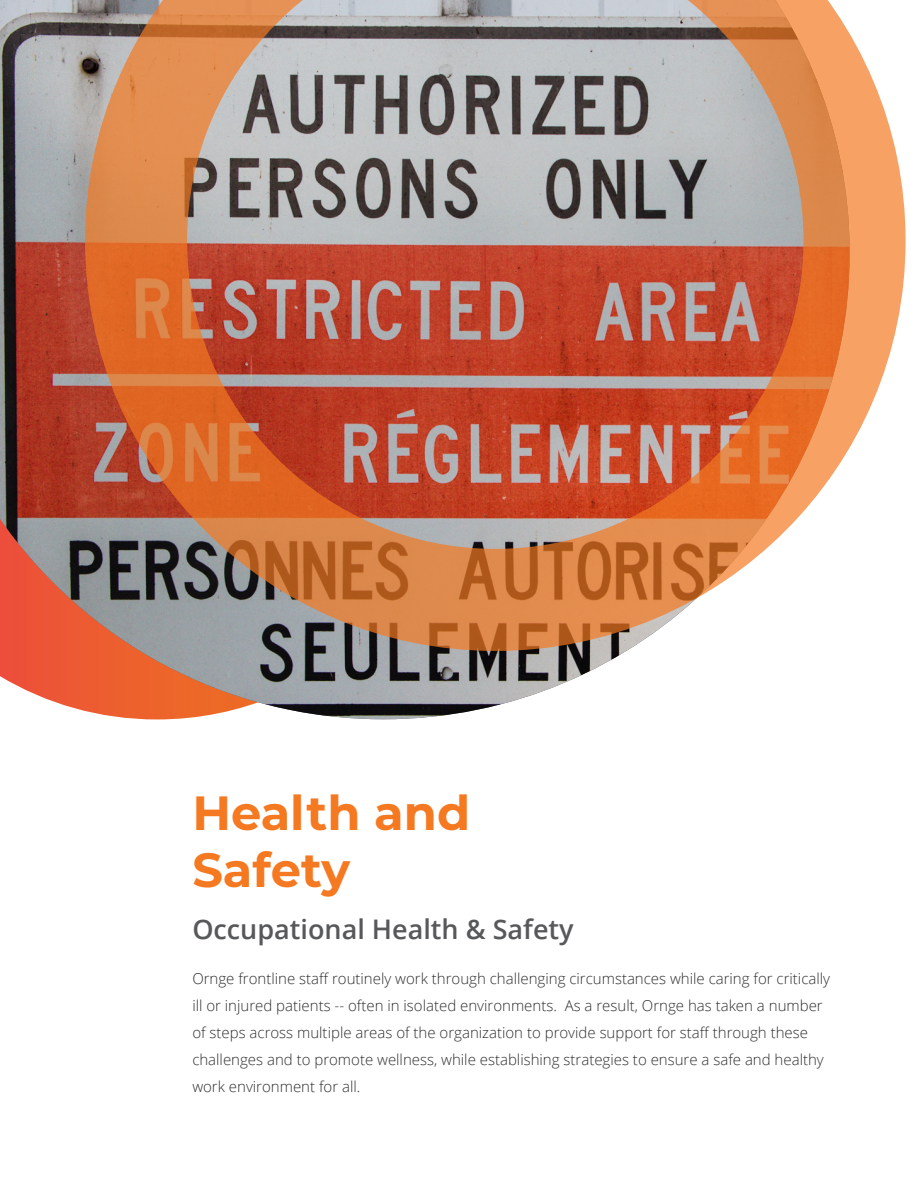
<style>
.page{position:relative;width:918px;height:1188px;background:#fff}
.page>*{position:absolute;margin:0;border:0;box-sizing:border-box;transform-origin:0 0}
.Headline{font:700 48px/57.6px "Montserrat";color:#f47921}
.Sub_Title{font:600 27px "Open Sans";color:#57585a}
.body_text{font:300 15px/27px "Open Sans";color:#312f30}
</style>
<div class="page">
<img style="left:0;top:0;width:626px;height:719px">
<svg style="left:85px;top:0;width:821px;height:651px;background:#c2876f"></svg>
<p class="Headline" style="left:192px;top:781px;width:280px">Health and<br>Safety</p>
<p class="Sub_Title" style="left:192px;top:911px;width:383px">Occupational Health &amp; Safety</p>
<p class="body_text" style="left:192px;top:965px;width:639px">Ornge frontline staff routinely work through challenging circumstances while caring for critically ill or injured patients -- often in isolated environments. As a result, Ornge has taken a number of steps across multiple areas of the organization to provide support for staff through these challenges and to promote wellness, while establishing strategies to ensure a safe and healthy work environment for all.</p>
</div>
